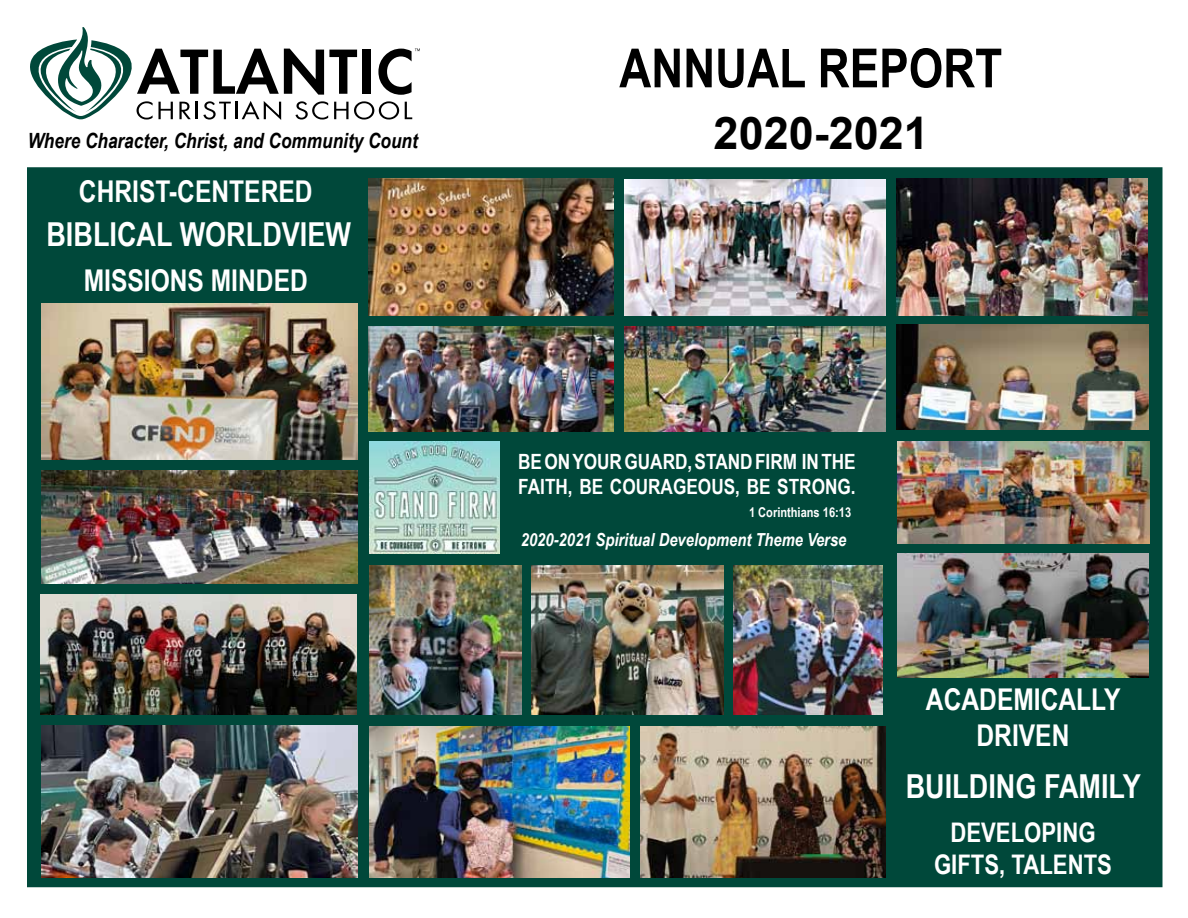
<style>
.page{position:relative;width:1188px;height:918px;background:#fff}
.page>*{position:absolute;margin:0;border:0;box-sizing:border-box;transform-origin:0 0}
.t1{font:700 54px "Arial Narrow";color:#000}
.t2{font:700 45px "Arial";color:#000}
.t3{font:700 33px "Arial Narrow";color:#fff}
.t4{font:700 30px/36px "Arial Narrow";color:#fff;text-align:center}
.t5{font:700 27px/32.4px "Arial Narrow";color:#fff;text-align:center}
.t6{font:700 21px/25.2px "Arial Narrow";color:#fff}
.t7{font:italic 700 21px "Arial Narrow";color:#000}
.t8{font:italic 700 18px "Arial Narrow";color:#fff}
.t9{font:700 13.5px "Arial Narrow";color:#fff}
</style>
<div class="page">
<div style="left:27px;top:167px;width:1135px;height:720px;background:#00483a"></div>
<svg style="left:30px;top:27px;width:390px;height:93px"></svg>
<img style="left:369px;top:726px;width:261px;height:152px">
<img style="left:641px;top:726px;width:245px;height:152px">
<img style="left:41px;top:304px;width:316px;height:156px">
<img style="left:898px;top:554px;width:250px;height:123px">
<img style="left:370px;top:566px;width:151px;height:149px">
<img style="left:531px;top:566px;width:192px;height:149px">
<img style="left:40px;top:595px;width:317px;height:120px">
<img style="left:41px;top:726px;width:317px;height:152px">
<img style="left:897px;top:178px;width:250px;height:138px">
<img style="left:41px;top:471px;width:317px;height:113px">
<img style="left:625px;top:180px;width:261px;height:136px">
<img style="left:369px;top:442px;width:130px;height:112px">
<img style="left:734px;top:566px;width:149px;height:149px">
<img style="left:369px;top:179px;width:245px;height:137px">
<img style="left:369px;top:326px;width:245px;height:106px">
<img style="left:898px;top:442px;width:252px;height:102px">
<img style="left:897px;top:324px;width:251px;height:106px">
<img style="left:625px;top:326px;width:261px;height:106px">
<p class="t7" style="left:28px;top:125px;width:392px">Where Character, Christ, and Community Count</p>
<h3 class="t4" style="left:79px;top:172px;width:235px">CHRIST-CENTERED</h3>
<h3 class="t3" style="left:46px;top:209px;width:306px">BIBLICAL WORLDVIEW</h3>
<h3 class="t4" style="left:84px;top:261px;width:226px">MISSIONS MINDED</h3>
<h1 class="t1" style="left:619px;top:27px;width:384px">ANNUAL REPORT</h1>
<h2 class="t2" style="left:714px;top:101px;width:217px">2020-2021</h2>
<p class="t6" style="left:518px;top:448px;width:339px">BE ON YOUR GUARD, STAND FIRM IN THE<br>FAITH, BE COURAGEOUS, BE STRONG.</p>
<p class="t8" style="left:521px;top:526px;width:327px">2020-2021 Spiritual Development Theme Verse</p>
<p class="t9" style="left:749px;top:502px;width:104px">1 Corinthians 16:13</p>
<h3 class="t4" style="left:926px;top:680px;width:196px">ACADEMICALLY<br>DRIVEN</h3>
<h3 class="t3" style="left:906px;top:761px;width:237px">BUILDING FAMILY</h3>
<p class="t5" style="left:934px;top:815px;width:179px">DEVELOPING<br>GIFTS, TALENTS</p>
</div>
